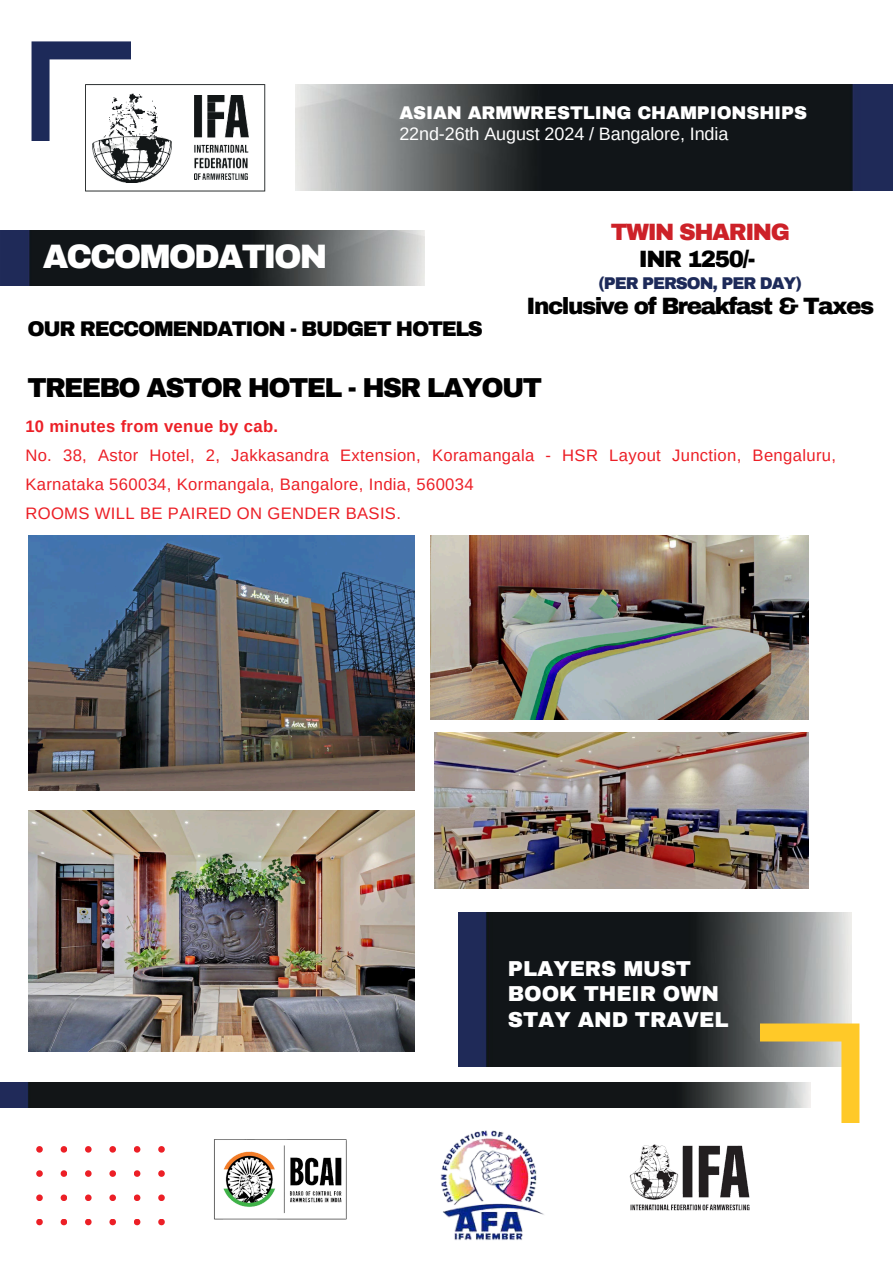
<style>
.page{position:relative;width:893px;height:1264px;background:#fff}
.page>*{position:absolute;margin:0;border:0;box-sizing:border-box;transform-origin:0 0}
.t1{font:900 33.15px "Archivo";letter-spacing:-.065em;color:#fff}
.t2{font:900 26.85px "Archivo";letter-spacing:-.065em;color:#000}
.t3{font:900 23.1px "Archivo";letter-spacing:-.065em;color:#000}
.t4{font:900 23.1px/27.2px "Archivo";letter-spacing:-.065em;color:#cd2128;text-align:center}
.t5{font:900 21.15px/25.3px "Archivo";letter-spacing:-.005em;color:#fff}
.t6{font:900 20.85px "Archivo";letter-spacing:-.065em;color:#000}
.t7{font:18px "Arimo";letter-spacing:-.005em;color:#fff}
.t8{font:900 18px "Archivo";letter-spacing:-.005em;color:#fff}
.t9{font:16.65px/29.2px "Arimo";letter-spacing:.02em;color:#ec1f26}
.t10{font:700 16.65px "Arimo";letter-spacing:.02em;color:#ec1f26}
.t11{font:900 16.65px "Archivo";letter-spacing:-.065em;color:#1d2a59}
.s1{color:#000}
</style>
<div class="page">
<img style="left:0;top:1082px;width:759px;height:25px">
<img style="left:295px;top:85px;width:597px;height:105px">
<img style="left:458px;top:912px;width:392px;height:154px">
<svg style="left:759px;top:1023px;width:100px;height:100px"></svg>
<svg style="left:36px;top:1219px;width:7px;height:6px"></svg>
<svg style="left:36px;top:1194px;width:7px;height:7px"></svg>
<svg style="left:36px;top:1170px;width:7px;height:6px"></svg>
<svg style="left:36px;top:1146px;width:7px;height:6px"></svg>
<svg style="left:61px;top:1219px;width:6px;height:6px"></svg>
<svg style="left:61px;top:1194px;width:6px;height:7px"></svg>
<svg style="left:61px;top:1170px;width:6px;height:6px"></svg>
<svg style="left:61px;top:1146px;width:6px;height:6px"></svg>
<svg style="left:85px;top:1219px;width:7px;height:6px"></svg>
<svg style="left:85px;top:1194px;width:7px;height:7px"></svg>
<svg style="left:85px;top:1170px;width:7px;height:6px"></svg>
<svg style="left:85px;top:1146px;width:7px;height:6px"></svg>
<svg style="left:109px;top:1219px;width:7px;height:6px"></svg>
<svg style="left:109px;top:1194px;width:7px;height:7px"></svg>
<svg style="left:109px;top:1170px;width:7px;height:6px"></svg>
<svg style="left:109px;top:1146px;width:7px;height:6px"></svg>
<svg style="left:134px;top:1219px;width:6px;height:6px"></svg>
<svg style="left:134px;top:1194px;width:6px;height:7px"></svg>
<svg style="left:134px;top:1170px;width:6px;height:6px"></svg>
<svg style="left:134px;top:1146px;width:6px;height:6px"></svg>
<svg style="left:158px;top:1219px;width:7px;height:6px"></svg>
<svg style="left:158px;top:1194px;width:7px;height:7px"></svg>
<svg style="left:158px;top:1170px;width:7px;height:6px"></svg>
<svg style="left:158px;top:1146px;width:7px;height:6px"></svg>
<svg style="left:32px;top:41px;width:233px;height:150px"></svg>
<img style="left:92px;top:114px;width:79px;height:69px">
<img style="left:0;top:230px;width:424px;height:55px">
<img style="left:214px;top:1139px;width:133px;height:81px">
<img style="left:629px;top:1144px;width:121px;height:67px">
<img style="left:29px;top:535px;width:386px;height:256px">
<img style="left:29px;top:810px;width:386px;height:241px">
<img style="left:431px;top:535px;width:376px;height:184px">
<img style="left:434px;top:732px;width:373px;height:156px">
<img style="left:440px;top:1130px;width:104px;height:110px">
<p class="t1" style="left:43px;top:239px;width:286px">ACCOMODATION</p>
<p class="t8" style="left:399px;top:103px;width:409px">ASIAN ARMWRESTLING CHAMPIONSHIPS</p>
<p class="t7" style="left:399px;top:124px;width:330px">22nd-26th August 2024 / Bangalore, India</p>
<p class="t4" style="left:610px;top:219px;width:180px">TWIN SHARING<br><span class="s1">INR 1250/-</span></p>
<p class="t11" style="left:598px;top:274px;width:205px">(PER PERSON, PER DAY)</p>
<p class="t3" style="left:526px;top:294px;width:349px">Inclusive of Breakfast &amp; Taxes</p>
<p class="t6" style="left:27px;top:317px;width:457px">OUR RECCOMENDATION - BUDGET HOTELS</p>
<h3 class="t2" style="left:27px;top:373px;width:516px">TREEBO ASTOR HOTEL - HSR LAYOUT</h3>
<p class="t10" style="left:25px;top:416px;width:254px">10 minutes from venue by cab.</p>
<p class="t9" style="left:25px;top:440px;width:811px">No. 38, Astor Hotel, 2, Jakkasandra Extension, Koramangala - HSR Layout Junction, Bengaluru,<br>Karnataka 560034, Kormangala, Bangalore, India, 560034</p>
<p class="t9" style="left:25px;top:499px;width:377px">ROOMS WILL BE PAIRED ON GENDER BASIS.</p>
<p class="t5" style="left:507px;top:956px;width:222px">PLAYERS MUST<br>BOOK THEIR OWN<br>STAY AND TRAVEL</p>
</div>
